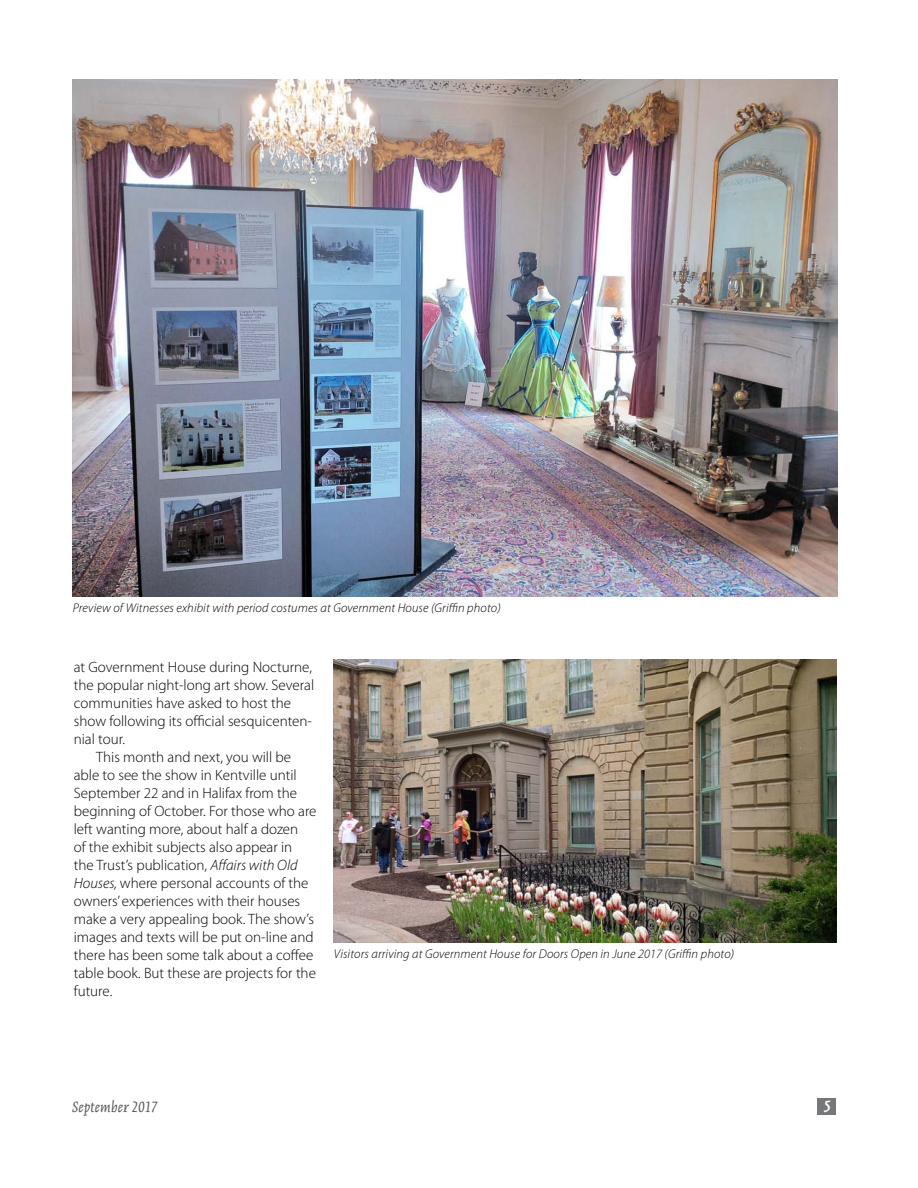
<style>
.page{position:relative;width:918px;height:1188px;background:#fff}
.page>*{position:absolute;margin:0;border:0;box-sizing:border-box;transform-origin:0 0}
.t1{font:18px "Kinesis MM It 600";color:#fff}
.t2{font:16.5px "Kinesis MM It 380";letter-spacing:.01em;color:#58595b}
.t3{font:300 15px "Myriad Pro";color:#000}
.t4{font:italic 300 12.75px "Myriad Pro";letter-spacing:.01em;color:#000}
.s1{font-style:italic}
</style>
<div class="page">
<div style="left:817px;top:1098px;width:19px;height:17px;background:#757779"></div>
<img style="left:333px;top:659px;width:504px;height:283px">
<img style="left:72px;top:79px;width:765px;height:518px">
<p class="t4" style="left:73px;top:601px;width:429px">Preview of Witnesses exhibit with period costumes at Government House (Griffin photo)</p>
<p class="t3" style="left:74px;top:659px;width:240px">at Government House during Nocturne,</p>
<p class="t3" style="left:74px;top:677px;width:242px">the popular night-long art show. Several</p>
<p class="t3" style="left:74px;top:695px;width:219px">communities have asked to host the</p>
<p class="t3" style="left:74px;top:713px;width:240px">show following its official sesquicenten-</p>
<p class="t3" style="left:74px;top:731px;width:53px">nial tour.</p>
<p class="t3" style="left:96px;top:749px;width:196px">This month and next, you will be</p>
<p class="t3" style="left:74px;top:767px;width:224px">able to see the show in Kentville until</p>
<p class="t3" style="left:74px;top:785px;width:225px">September 22 and in Halifax from the</p>
<p class="t3" style="left:74px;top:803px;width:244px">beginning of October. For those who are</p>
<p class="t3" style="left:74px;top:821px;width:226px">left wanting more, about half a dozen</p>
<p class="t3" style="left:74px;top:839px;width:220px">of the exhibit subjects also appear in</p>
<p class="t3" style="left:74px;top:857px;width:225px">the Trust’s publication, <span class="s1">Affairs with Old</span></p>
<p class="t3" style="left:74px;top:875px;width:236px"><span class="s1">Houses,</span> where personal accounts of the</p>
<p class="t3" style="left:74px;top:893px;width:228px">owners’ experiences with their houses</p>
<p class="t3" style="left:74px;top:911px;width:242px">make a very appealing book. The show’s</p>
<p class="t3" style="left:74px;top:929px;width:241px">images and texts will be put on-line and</p>
<p class="t3" style="left:74px;top:947px;width:241px">there has been some talk about a coffee</p>
<p class="t3" style="left:74px;top:965px;width:244px">table book. But these are projects for the</p>
<p class="t3" style="left:74px;top:983px;width:40px">future.</p>
<p class="t4" style="left:334px;top:947px;width:402px">Visitors arriving at Government House for Doors Open in June 2017 (Griffin photo)</p>
<p class="t2" style="left:72px;top:1097px;width:87px">September 2017</p>
<p class="t1" style="left:824px;top:1096px;width:8px">5</p>
</div>
